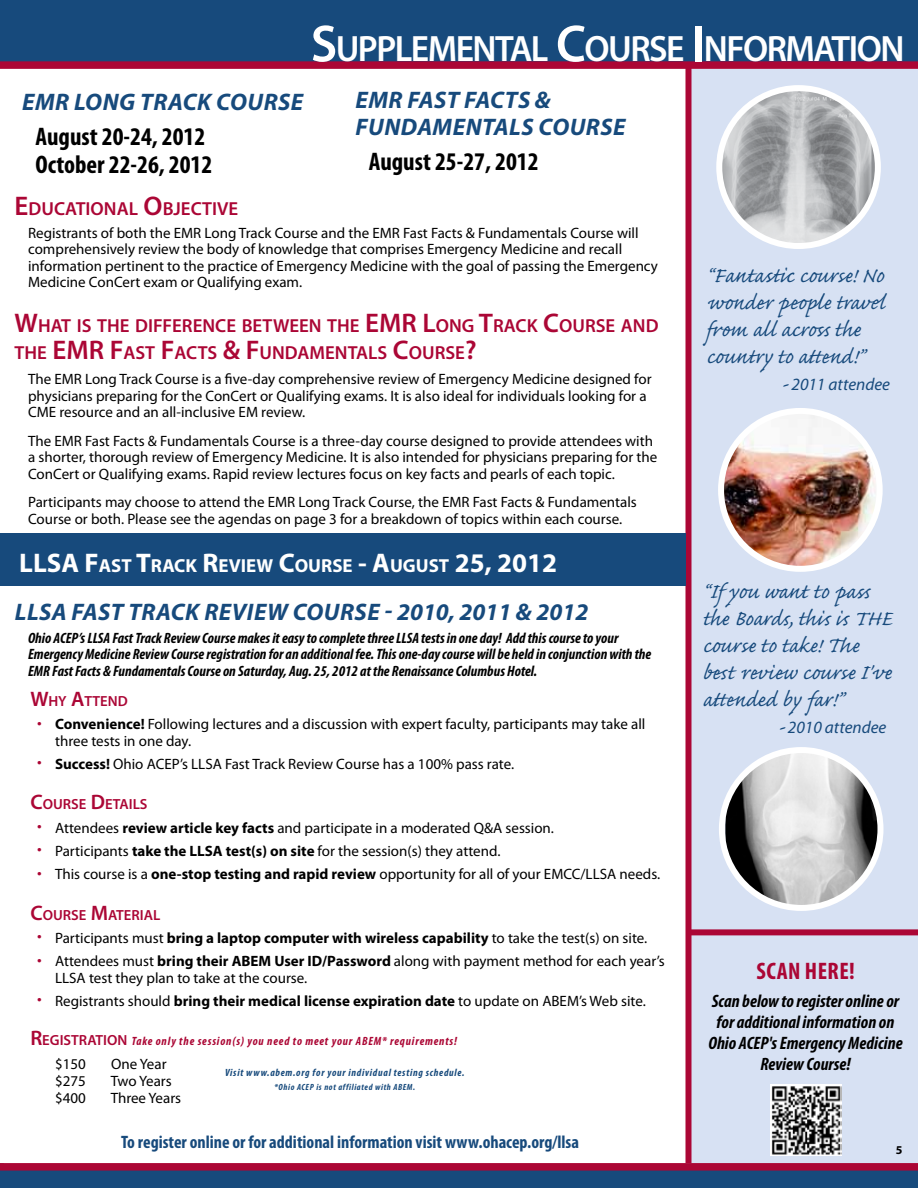
<style>
.page{position:relative;width:918px;height:1188px;background:#fff}
.page>*{position:absolute;margin:0;border:0;box-sizing:border-box;transform-origin:0 0}
.t1{font:700 condensed 39px "Myriad Pro";color:#fff}
.t2{font:600 36.75px "Myriad Pro";letter-spacing:-.045em;color:#fff}
.t3{font:27px/27px "Caflisch Script Pro";color:#174a7c}
.t4{font:700 condensed 25.5px/28.5px "Myriad Pro";color:#000}
.t5{font:italic 700 24px/27px "Myriad Pro";letter-spacing:.02em;color:#174a7c}
.t6{font:italic 700 24px "Myriad Pro";color:#174a7c}
.t7{font:700 condensed 24px "Myriad Pro";color:#ab0635}
.t8{font:600 18.9px/27px "Myriad Pro";color:#ab0635}
.t9{font:700 18.9px "Myriad Pro";color:#fff}
.t10{font:italic 700 condensed 18px/21px "Myriad Pro";color:#000;text-align:center}
.t11{font:700 condensed 18px "Myriad Pro";color:#174a7c}
.t12{font:italic 17.25px "Myriad Pro";color:#174a7c}
.t13{font:15px/16.5px "Myriad Pro";color:#000}
.t14{font:italic 700 condensed 15px/16.5px "Myriad Pro";color:#000}
.t15{font:700 15px "Myriad Pro";color:#000}
.t16{font:600 14.7px "Myriad Pro";color:#ab0635}
.t17{font:italic 700 condensed 12px "Myriad Pro";letter-spacing:.07em;color:#ab0634}
.t18{font:700 12px "Myriad Pro";color:#000}
.t19{font:italic 700 condensed 10.5px "Myriad Pro";letter-spacing:.07em;color:#174a7c}
.t20{font:italic 700 condensed 9px "Myriad Pro";letter-spacing:.07em;color:#174a7c}
.s1{font-size:52.5px}
.s2{font-size:27px}
.s3{font-size:21px}
.s4{font-size:16.5px;color:#ab0635}
.s5{font-weight:700}
.s6{font-weight:400;font-size:16.5px;color:#ab0635}
.s7{font-weight:400}
.s8{font-weight:600;font-style:normal;font-stretch:normal;font-size:21px;color:#ab0635}
.s9{font-weight:600;font-style:normal;font-stretch:normal;font-size:14.7px;color:#ab0635}
.s10{font-family:"Caflisch Script Pro";font-style:normal;font-size:27px}
</style>
<div class="page">
<svg style="left:0;top:0;width:918px;height:69px;background:#274274"></svg>
<hr style="left:0;top:793px;width:1px;height:395px;background:#ab0635">
<div style="left:690px;top:69px;width:228px;height:1119px;background:#d7e1f3"></div>
<div style="left:688px;top:929px;width:230px;height:6px;background:#ab0635"></div>
<img style="left:723px;top:411px;width:153px;height:157px">
<div style="left:718px;top:408px;width:165px;height:164px;border:6px solid #fff;border-radius:50%"></div>
<img style="left:725px;top:750px;width:152px;height:158px">
<div style="left:719px;top:747px;width:165px;height:164px;border:6px solid #fff;border-radius:50%"></div>
<img style="left:723px;top:88px;width:153px;height:158px">
<div style="left:716px;top:85px;width:165px;height:164px;border:6px solid #fff;border-radius:50%"></div>
<svg style="left:0;top:1163px;width:918px;height:25px;background:#443667"></svg>
<div style="left:685px;top:66px;width:6px;height:1097px;background:#ab0635"></div>
<img style="left:770px;top:1084px;width:71px;height:71px">
<div style="left:0;top:533px;width:685px;height:53px;background:#174a7c"></div>
<h2 class="t2" style="left:311px;top:26px;width:120px"><span class="s1">S</span>UPPLE</h2>
<h2 class="t2" style="left:556px;top:26px;width:350px"><span class="s1">C</span>OURSE <span class="s1">I</span> NFORMATION</h2>
<h1 class="t1" style="left:473px;top:19px;width:19px">ourse</h1>
<h1 class="t1" style="left:343px;top:19px;width:207px">Review<sub>M</sub> C<sub>ENTAL</sub></h1>
<h3 class="t5" style="left:22px;top:88px;width:283px">EMR LONG TRACK COURSE</h3>
<h3 class="t4" style="left:35px;top:121px;width:178px">August 20-24, 2012<br>October 22-26, 2012</h3>
<h3 class="t5" style="left:355px;top:86px;width:272px">EMR FAST FACTS &amp;<br>FUNDAMENTALS COURSE</h3>
<h3 class="t4" style="left:369px;top:146px;width:171px">August 25-27, 2012</h3>
<p class="t8" style="left:15px;top:194px;width:225px"><span class="s2">E</span>DUCATIONAL <span class="s2">O</span>BJECTIVE</p>
<p class="t13" style="left:28px;top:224px;width:631px">Registrants of both the EMR Long Track Course and the EMR Fast Facts &amp; Fundamentals Course will comprehensively review the body of knowledge that comprises Emergency Medicine and recall information pertinent to the practice of Emergency Medicine with the goal of passing the Emergency Medicine ConCert exam or Qualifying exam.</p>
<p class="t8" style="left:15px;top:311px;width:644px"><span class="s2">W</span>HAT IS THE DIFFERENCE BETWEEN THE <span class="s2">EMR L</span>ONG <span class="s2">T</span>RACK <span class="s2">C</span>OURSE AND<br>THE <span class="s2">EMR F</span>AST <span class="s2">F</span>ACTS <span class="s2">&amp; F</span> UNDAMENTALS <span class="s2">C</span>OURSE<span class="s2">?</span></p>
<p class="t13" style="left:28px;top:371px;width:625px">The EMR Long Track Course is a five-day comprehensive review of Emergency Medicine designed for physicians preparing for the ConCert or Qualifying exams. It is also ideal for individuals looking for a<br>CME resource and an all-inclusive EM review.</p>
<p class="t13" style="left:28px;top:432px;width:631px">The EMR Fast Facts &amp; Fundamentals Course is a three-day course designed to provide attendees with a shorter, thorough review of Emergency Medicine. It is also intended for physicians preparing for the<br>ConCert or Qualifying exams. Rapid review lectures focus on key facts and pearls of each topic.</p>
<p class="t13" style="left:28px;top:494px;width:610px">Participants may choose to attend the EMR Long Track Course, the EMR Fast Facts &amp; Fundamentals<br>Course or both. Please see the agendas on page 3 for a breakdown of topics within each course.</p>
<p class="t9" style="left:19px;top:553px;width:539px"><span class="s2">LLSA F</span>AST <span class="s2">T</span>RACK <span class="s2">R</span>EVIEW <span class="s2">C</span>OURSE <span class="s2">- A</span>UGUST <span class="s2">25, 2012</span></p>
<h3 class="t5" style="left:15px;top:597px;width:14px">LLSA</h3>
<h3 class="t6" style="left:71px;top:596px;width:518px">FAST TRACK REVIEW CO URSE - 2010, 2011 &amp; 2012</h3>
<p class="t14" style="left:28px;top:629px;width:625px">Ohio ACEP’s LLSA Fast Track Review Course makes it easy to complete three LLSA tests in one day! Add this course to your<br>Emergency Medicine Review Course registration for an additional fee. This one-day course will be held in conjunction with the<br>EMR Fast Facts &amp; Fundamentals Course on Saturday, Aug. 25, 2012 at the Renaissance Columbus Hotel.</p>
<p class="t16" style="left:30px;top:691px;width:97px"><span class="s3">W</span>HY <span class="s3">A</span>TTEND</p>
<p class="t13" style="left:55px;top:716px;width:592px;text-indent:-18px"><span class="s4">•</span> <span class="s5">Convenience!</span> Following lectures and a discussion with expert faculty, participants may take all three tests in one day.</p>
<p class="t13" style="left:37px;top:755px;width:479px"><span class="s4">•</span> <span class="s5">Success!</span> Ohio ACEP’s LLSA Fast Track Review Course has a 100% pass rate.</p>
<p class="t16" style="left:30px;top:795px;width:119px"><span class="s3">C</span>OURSE <span class="s3">D</span>ETAILS</p>
<p class="t13" style="left:37px;top:819px;width:518px"><span class="s4">•</span> Attendees <span class="s5">review article key facts</span> and participate in a moderated Q&amp;A session.</p>
<p class="t13" style="left:37px;top:842px;width:465px"><span class="s4">•</span> Participants <span class="s5">take the LLSA test(s) on site</span> for the session(s) they attend.</p>
<p class="t13" style="left:37px;top:865px;width:625px"><span class="s4">•</span> This course is a <span class="s5">one-stop testing and rapid review</span> opportunity for all of your EMCC/LLSA needs.</p>
<p class="t16" style="left:30px;top:905px;width:132px"><span class="s3">C</span>OURSE <span class="s3">M</span>ATERIAL</p>
<p class="t15" style="left:37px;top:928px;width:612px"><span class="s6">•</span> <span class="s7">Participants must</span> bring a laptop computer with wireless capability <span class="s7">to take the test(s) on site.</span></p>
<p class="t13" style="left:55px;top:952px;width:611px;text-indent:-18px"><span class="s4">•</span> Attendees must <span class="s5">bring their ABEM User ID/Password</span> along with payment method for each year’s<br>LLSA test they plan to take at the course.</p>
<p class="t13" style="left:37px;top:992px;width:610px"><span class="s4">•</span> Registrants should <span class="s5">bring their medical license expiration date</span> to update on ABEM’s Web site.</p>
<p class="t17" style="left:30px;top:1033px;width:428px"><span class="s8">R</span><span class="s9">EGISTRATION</span> Take only the session(s) you need to meet your ABEM* requirements!</p>
<p class="t13" style="left:55px;top:1055px;width:32px">$150</p>
<p class="t13" style="left:111px;top:1055px;width:57px">One Year</p>
<p class="t13" style="left:55px;top:1073px;width:32px">$275</p>
<p class="t13" style="left:111px;top:1073px;width:63px">Two Years</p>
<p class="t13" style="left:55px;top:1090px;width:32px">$400</p>
<p class="t13" style="left:111px;top:1090px;width:72px">Three Years</p>
<p class="t11" style="left:121px;top:1130px;width:459px">To register online or for additional information visit www.ohacep.org/llsa</p>
<p class="t19" style="left:225px;top:1066px;width:241px">Visit www.abem.org for your individual testing schedule.</p>
<p class="t20" style="left:275px;top:1081px;width:142px">*Ohio ACEP is not affiliated with ABEM.</p>
<h3 class="t3" style="left:706px;top:265px;width:181px">“Fantastic course! No wonder people travel from all across the country to attend!”</h3>
<p class="t12" style="left:781px;top:373px;width:110px"><span class="s10">-</span> 2011 attendee</p>
<h3 class="t3" style="left:703px;top:581px;width:191px">“If you want to pass the Boards, this is THE course to take! The best review course I've attended by far!”</h3>
<p class="t12" style="left:778px;top:717px;width:110px"><span class="s10">-</span> 2010 attendee</p>
<h3 class="t7" style="left:756px;top:956px;width:100px">SCan Here!</h3>
<p class="t10" style="left:708px;top:990px;width:196px">Scan below to register online or for additional information on<br>Ohio ACEP's Emergency Medicine<br>Review Course!</p>
<p class="t18" style="left:896px;top:1142px;width:8px">5</p>
</div>
